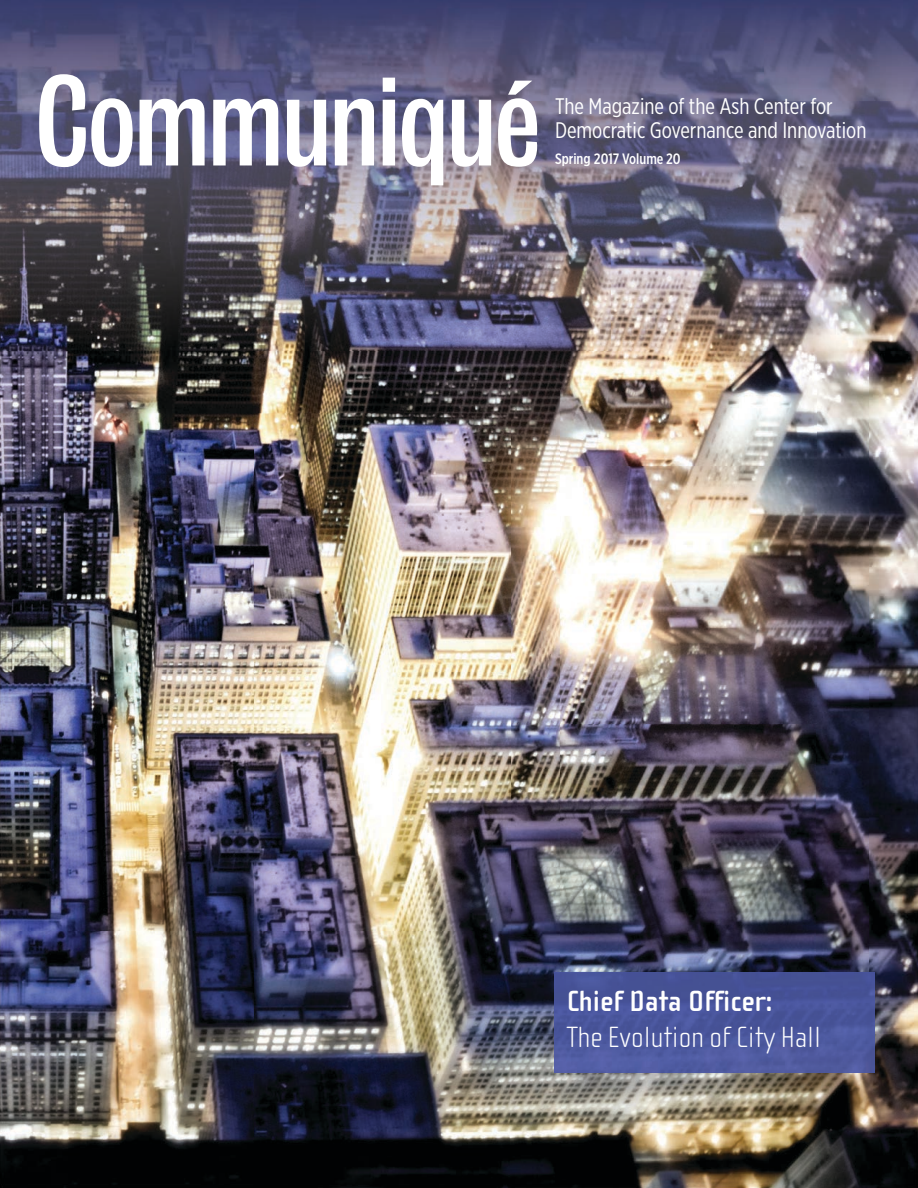
<style>
.page{position:relative;width:918px;height:1188px;background:#fff}
.page>*{position:absolute;margin:0;border:0;box-sizing:border-box;transform-origin:0 0}
.t1{font:117px "Bureau Grotesque Three Three";color:#fff}
.t2{font:100 30px "Cholla Sans";color:#fff}
.t3{font:700 30px "Cholla Sans";color:#fff}
.t4{font:22.5px/24px "Gotham X Narrow";color:#fff}
.t5{font:500 15px "Gotham X Narrow";color:#fff}
</style>
<div class="page">
<img style="left:0;top:351px;width:510px;height:837px">
<img style="left:510px;top:1034px;width:408px;height:154px">
<img style="left:510px;top:351px;width:51px;height:683px">
<img style="left:868px;top:351px;width:50px;height:683px">
<img style="left:561px;top:351px;width:307px;height:621px">
<img style="left:0;top:0;width:918px;height:351px">
<hr style="left:0;top:594px;width:1px;height:594px;background:#e9ebe7">
<img style="left:555px;top:972px;width:319px;height:100px">
<h1 class="t1" style="left:36px;top:57px;width:506px">Communiqué</h1>
<p class="t4" style="left:555px;top:96px;width:313px">The Magazine of the Ash Center for<br>Democratic Governance and Innovation</p>
<p class="t5" style="left:555px;top:154px;width:127px">Spring 2017 Volume 20</p>
<h2 class="t3" style="left:567px;top:983px;width:207px">Chief Data Officer:</h2>
<h2 class="t2" style="left:567px;top:1019px;width:256px">The Evolution of City Hall</h2>
</div>
